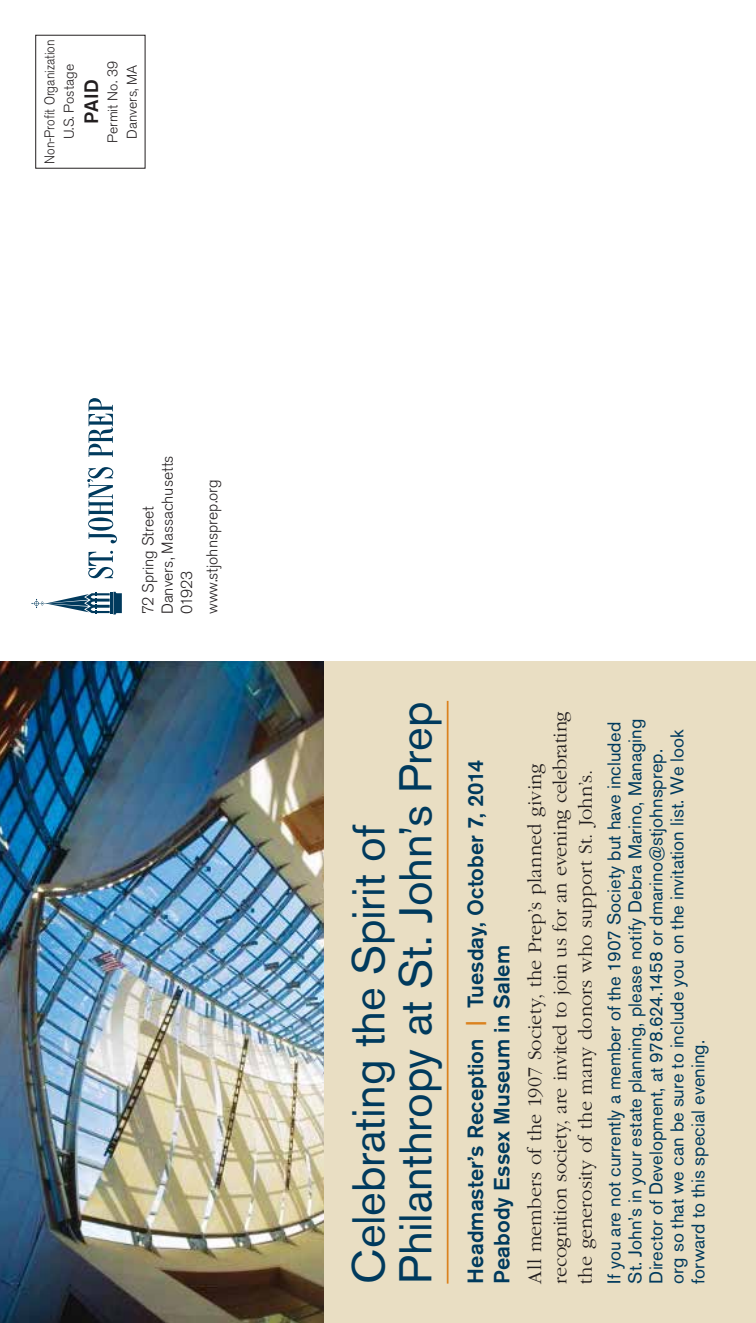
<style>
.page{position:relative;width:756px;height:1323px;background:#fff}
.page>*{position:absolute;margin:0;border:0;box-sizing:border-box;transform-origin:0 0}
.t1{font:45.5px/47.2px "Akzidenz Grotesk Pro";letter-spacing:-.005em;color:#003a5d}
.t2{font:500 21.88px/26.2px "Akzidenz Grotesk Pro";color:#003a5d}
.t3{font:300 20.12px/25.4px "Garamond";letter-spacing:-.005em;color:#231f20}
.t4{font:500 19.25px "Akzidenz Grotesk Pro";color:#231f20}
.t5{font:18.38px/21px "Akzidenz Grotesk Pro";letter-spacing:.005em;color:#003a5d}
.t6{font:300 15.75px/19.2px "Akzidenz Grotesk Pro";color:#231f20}
.t7{font:300 14px/19.2px "Akzidenz Grotesk Pro";color:#231f20;text-align:center;scale:.9 1}
.t8{font:300 14px/19.2px "Akzidenz Grotesk Pro";color:#231f20}
.s1{color:#db821f}
</style>
<div class="page">
<div style="left:0;top:662px;width:756px;height:661px;background:#e9dec3"></div>
<img style="left:0;top:662px;width:324px;height:661px">
<hr style="left:447px;top:701px;width:2px;height:583px;background:#db821f">
<svg style="left:32px;top:592px;width:90px;height:23px"></svg>
<svg style="left:88px;top:551px;width:25px;height:27px"></svg>
<svg style="left:87px;top:467px;width:30px;height:76px"></svg>
<svg style="left:89px;top:398px;width:24px;height:59px"></svg>
<hr style="left:755px;top:464px;width:1px;height:859px;background:#d8c794">
<p class="t7" style="left:40px;top:164px;width:140px;rotate:-90deg">Non-Profit Organization<br>U.S. Postage</p>
<p class="t4" style="left:79px;top:124px;width:45px;rotate:-90deg">PAID</p>
<p class="t8" style="left:103px;top:143px;width:84px;rotate:-90deg">Permit No. 39<br>Danvers, MA</p>
<p class="t6" style="left:138px;top:614px;width:160px;rotate:-90deg">72 Spring Street<br>Danvers, Massachusetts<br>01923</p>
<p class="t6" style="left:202px;top:614px;width:137px;rotate:-90deg">www.stjohnsprep.org</p>
<h1 class="t1" style="left:345px;top:1284px;width:583px;rotate:-90deg">Celebrating the Spirit of<br>Philanthropy at St. John’s Prep</h1>
<p class="t2" style="left:462px;top:1284px;width:526px;rotate:-90deg">Headmaster’s Reception <span class="s1">|</span> Tuesday, October 7, 2014<br>Peabody Essex Museum in Salem</p>
<p class="t3" style="left:522px;top:1284px;width:574px;rotate:-90deg">All members of the 1907 Society, the Prep’s planned giving recognition society, are invited to join us for an evening celebrating the generosity of the many donors who support St. John’s.</p>
<p class="t5" style="left:603px;top:1284px;width:566px;rotate:-90deg">If you are not currently a member of the 1907 Society but have included St. John’s in your estate planning, please notify Debra Marino, Managing Director of Development, at 978.624.1458 or dmarino@stjohnsprep. org so that we can be sure to include you on the invitation list. We look forward to this special evening.</p>
</div>
